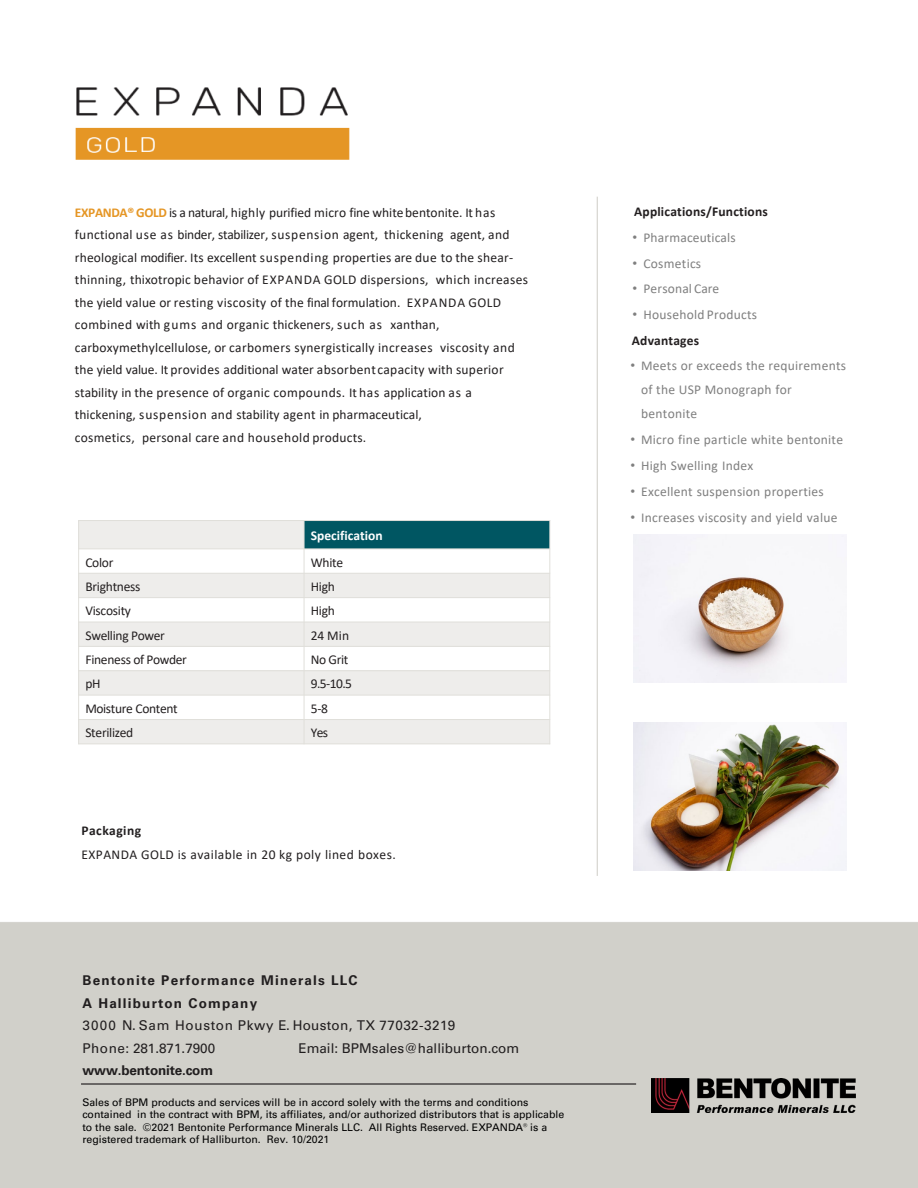
<style>
.page{position:relative;width:918px;height:1188px;background:#fff}
.page>*{position:absolute;margin:0;border:0;box-sizing:border-box;transform-origin:0 0}
.t1{font:13.5px/22.5px "Calibri";letter-spacing:.02em;color:#211e1f}
.t2{font:13.5px/24.3px "Calibri";letter-spacing:.02em;color:#7f7f7f}
.t3{font:13.5px "Calibri";letter-spacing:-.02em;color:#231f20}
.t4{font:13.5px/22.6px "Univers";letter-spacing:.02em;color:#211e1f}
.t5{font:700 13.5px/22.5px "Univers";letter-spacing:.085em;color:#211e1f}
.t6{font:700 13.5px "Calibri";letter-spacing:.015em;color:#231f20}
.t7{font:13.5px "Univers";color:#211e1f}
.t8{font:700 13.5px "Univers";letter-spacing:-.01em;color:#211e1f}
.t9{font:700 13.5px "Calibri";color:#fff}
.t10{font:700 13.5px "Calibri";letter-spacing:.035em;color:#211e1f}
.t11{font:10.5px/12.6px "Univers";color:#000}
.s1{font-weight:700;color:#e59625}
.s2{font-family:"Arial"}
</style>
<div class="page">
<div style="left:0;top:922px;width:918px;height:266px;background:#d1d0ca"></div>
<hr style="left:81px;top:1083px;width:555px;height:2px;background:#211e1f">
<img style="left:651px;top:1079px;width:205px;height:34px">
<hr style="left:597px;top:197px;width:1px;height:679px;background:#cecdc6">
<img style="left:75px;top:87px;width:275px;height:73px">
<div style="left:79px;top:521px;width:225px;height:28px;background:#eeedeb"></div>
<div style="left:304px;top:521px;width:246px;height:28px;background:#005662"></div>
<div style="left:79px;top:573px;width:225px;height:25px;background:#eeedeb"></div>
<div style="left:304px;top:573px;width:246px;height:25px;background:#eeedeb"></div>
<div style="left:79px;top:622px;width:225px;height:24px;background:#eeedeb"></div>
<div style="left:304px;top:622px;width:246px;height:24px;background:#eeedeb"></div>
<div style="left:79px;top:671px;width:225px;height:24px;background:#eeedeb"></div>
<div style="left:304px;top:671px;width:246px;height:24px;background:#eeedeb"></div>
<div style="left:79px;top:720px;width:225px;height:24px;background:#eeedeb"></div>
<div style="left:304px;top:720px;width:246px;height:24px;background:#eeedeb"></div>
<hr style="left:304px;top:520px;width:1px;height:224px;background:#e0dfda">
<hr style="left:78px;top:549px;width:472px;height:1px;background:#e0dfda">
<hr style="left:78px;top:573px;width:472px;height:1px;background:#e0dfda">
<hr style="left:78px;top:597px;width:472px;height:1px;background:#e0dfda">
<hr style="left:78px;top:622px;width:472px;height:1px;background:#e0dfda">
<hr style="left:78px;top:646px;width:472px;height:1px;background:#e0dfda">
<hr style="left:78px;top:670px;width:472px;height:1px;background:#e0dfda">
<hr style="left:78px;top:695px;width:472px;height:1px;background:#e0dfda">
<hr style="left:78px;top:719px;width:472px;height:1px;background:#e0dfda">
<hr style="left:78px;top:520px;width:1px;height:224px;background:#e0dfda">
<hr style="left:549px;top:520px;width:1px;height:224px;background:#e0dfda">
<hr style="left:78px;top:520px;width:472px;height:1px;background:#e0dfda">
<hr style="left:78px;top:744px;width:472px;height:1px;background:#e0dfda">
<img style="left:633px;top:534px;width:211px;height:148px">
<img style="left:633px;top:723px;width:214px;height:148px">
<p class="t1" style="left:75px;top:201px;width:455px"><span class="s1">EXPANDA® GOLD</span> is a natural, highly purified micro fine whitebentonite. It has functional use as binder, stabilizer, suspension agent, thickening agent, and rheological modifier. Its excellent suspending properties are due to the shear&shy;thinning, thixotropic behavior of EXPANDA GOLD dispersions, which increases the yield value or resting viscosity of the final formulation. EXPANDA GOLD combined with gums and organic thickeners, such as xanthan, carboxymethylcellulose, or carbomers synergistically increases viscosity and the yield value. It provides additional water absorbentcapacity with superior stability in the presence of organic compounds. It has application as a thickening, suspension and stability agent in pharmaceutical,<br>cosmetics, personal care and household products.</p>
<p class="t9" style="left:311px;top:526px;width:73px">Specification</p>
<p class="t3" style="left:85px;top:553px;width:30px">Color</p>
<p class="t3" style="left:311px;top:553px;width:34px">White</p>
<p class="t3" style="left:85px;top:577px;width:57px">Brightness</p>
<p class="t3" style="left:311px;top:577px;width:26px">High</p>
<p class="t3" style="left:85px;top:601px;width:47px">Viscosity</p>
<p class="t3" style="left:311px;top:601px;width:26px">High</p>
<p class="t3" style="left:85px;top:626px;width:81px">Swelling Power</p>
<p class="t3" style="left:311px;top:626px;width:40px">24 Min</p>
<p class="t3" style="left:85px;top:650px;width:103px">Fineness of Powder</p>
<p class="t3" style="left:311px;top:650px;width:39px">No Grit</p>
<p class="t3" style="left:85px;top:675px;width:17px">pH</p>
<p class="t3" style="left:311px;top:675px;width:43px">9.5-10.5</p>
<p class="t3" style="left:85px;top:699px;width:94px">Moisture Content</p>
<p class="t3" style="left:311px;top:699px;width:19px">5-8</p>
<p class="t3" style="left:85px;top:723px;width:50px">Sterilized</p>
<p class="t3" style="left:311px;top:723px;width:19px">Yes</p>
<p class="t10" style="left:81px;top:821px;width:61px">Packaging</p>
<p class="t1" style="left:81px;top:843px;width:316px">EXPANDA GOLD is available in 20 kg poly lined boxes.</p>
<p class="t5" style="left:83px;top:969px;width:276px">Bentonite Performance Minerals LLC<br>A Halliburton Company</p>
<p class="t4" style="left:83px;top:1014px;width:374px">3000 N. Sam Houston Pkwy E. Houston, TX 77032-3219<br>Phone: 281.871.7900</p>
<p class="t7" style="left:298px;top:1040px;width:222px">Email: BPMsales@halliburton.com</p>
<p class="t8" style="left:83px;top:1062px;width:132px">www.bentonite.com</p>
<p class="t11" style="left:82px;top:1096px;width:484px">Sales of BPM products and services will be in accord solely with the terms and conditions contained in the contract with BPM, its affiliates, and/or authorized distributors that is applicable to the sale. ©2021 Bentonite Performance Minerals LLC. All Rights Reserved. EXPANDA® is a registered trademark of Halliburton. Rev. 10/2021</p>
<p class="t6" style="left:634px;top:202px;width:135px">Applications/Functions</p>
<p class="t2" style="left:633px;top:225px;width:105px"><span class="s2">•</span> Pharmaceuticals</p>
<p class="t2" style="left:633px;top:251px;width:70px"><span class="s2">•</span> Cosmetics</p>
<p class="t2" style="left:633px;top:276px;width:88px"><span class="s2">•</span> Personal Care</p>
<p class="t2" style="left:633px;top:302px;width:126px"><span class="s2">•</span> Household Products</p>
<p class="t6" style="left:632px;top:331px;width:69px">Advantages</p>
<p class="t2" style="left:641px;top:353px;width:207px;text-indent:-11px"><span class="s2">•</span> Meets or exceeds the requirements of the USP Monograph for bentonite</p>
<p class="t2" style="left:630px;top:427px;width:214px"><span class="s2">•</span> Micro fine particle white bentonite</p>
<p class="t2" style="left:630px;top:453px;width:125px"><span class="s2">•</span> High Swelling Index</p>
<p class="t2" style="left:630px;top:479px;width:195px"><span class="s2">•</span> Excellent suspension properties</p>
<p class="t2" style="left:630px;top:505px;width:209px"><span class="s2">•</span> Increases viscosity and yield value</p>
</div>
